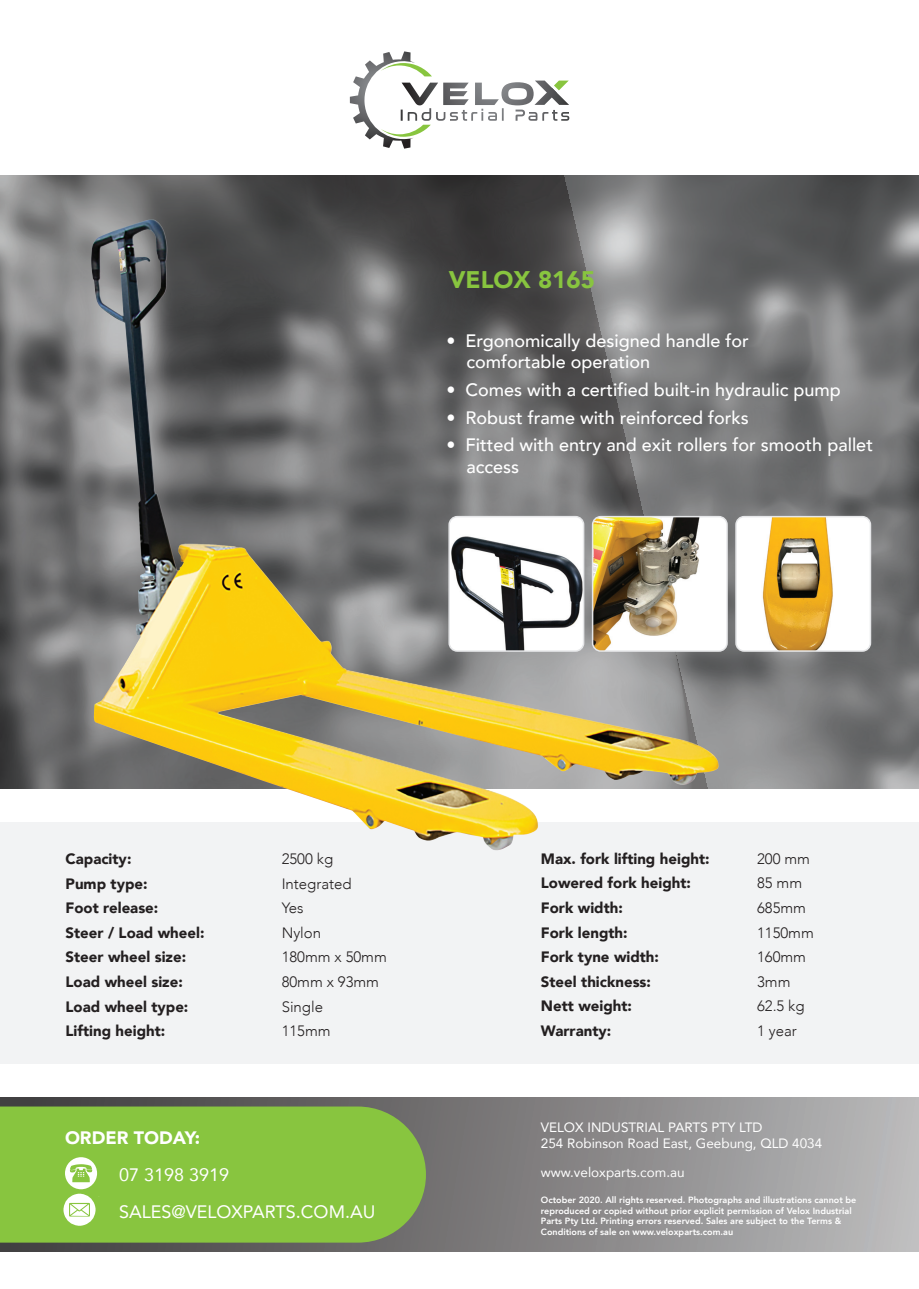
<style>
.page{position:relative;width:919px;height:1289px;background:#fff}
.page>*{position:absolute;margin:0;border:0;box-sizing:border-box;transform-origin:0 0}
.t1{font:900 24px "Avenir";color:#88c53f}
.t2{font:500 18px/21.6px "Avenir";color:#fff}
.t3{font:18px/36.6px "Avenir";color:#fff}
.t4{font:900 18px "Avenir";color:#fff}
.t5{font:900 15px "Avenir";color:#231f20}
.t6{font:300 15px "Avenir";color:#231f20}
.t7{font:13.5px/16.2px "Avenir";color:#fff}
.t8{font:800 9px/10.8px "Avenir";color:#fff}
</style>
<div class="page">
<svg style="left:0;top:175px;width:918px;height:613px;background:#6d6e6f"></svg>
<div style="left:0;top:822px;width:918px;height:241px;background:#f2f3f4"></div>
<img style="left:91px;top:220px;width:627px;height:630px">
<img style="left:592px;top:516px;width:135px;height:135px">
<div style="left:591px;top:516px;width:136px;height:135px;border:2px solid #e6e7e9;border-radius:8px"></div>
<img style="left:736px;top:516px;width:134px;height:135px">
<div style="left:735px;top:516px;width:136px;height:135px;border:2px solid #e6e7e9;border-radius:8px"></div>
<img style="left:449px;top:516px;width:134px;height:135px">
<div style="left:448px;top:516px;width:136px;height:135px;border:2px solid #e6e7e9;border-radius:8px"></div>
<svg style="left:350px;top:51px;width:219px;height:98px"></svg>
<div style="left:0;top:1097px;width:918px;height:154px;background:linear-gradient(to right,#3a3839,#b7b6b7)"></div>
<div style="left:0;top:1106px;width:426px;height:136px;background:#88c53f"></div>
<svg style="left:63px;top:1157px;width:37px;height:68px"></svg>
<h1 class="t1" style="left:448px;top:259px;width:148px">VELOX 8165</h1>
<h2 class="t2" style="left:466px;top:329px;width:284px;text-indent:-20px">• Ergonomically designed handle for comfortable operation</h2>
<h2 class="t2" style="left:446px;top:378px;width:396px">• Comes with a certified built-in hydraulic pump</h2>
<h2 class="t2" style="left:446px;top:405px;width:304px">• Robust frame with reinforced forks</h2>
<h2 class="t2" style="left:466px;top:433px;width:408px;text-indent:-20px">• Fitted with entry and exit rollers for smooth pallet access</h2>
<h3 class="t5" style="left:66px;top:845px;width:67px">Capacity:</h3>
<h3 class="t6" style="left:282px;top:849px;width:53px">2500 kg</h3>
<h3 class="t5" style="left:66px;top:870px;width:83px">Pump type:</h3>
<h3 class="t6" style="left:282px;top:874px;width:72px">Integrated</h3>
<h3 class="t5" style="left:66px;top:895px;width:94px">Foot release:</h3>
<h3 class="t6" style="left:282px;top:899px;width:23px">Yes</h3>
<h3 class="t5" style="left:66px;top:919px;width:140px">Steer / Load wheel:</h3>
<h3 class="t6" style="left:282px;top:923px;width:41px">Nylon</h3>
<h3 class="t5" style="left:66px;top:944px;width:122px">Steer wheel size:</h3>
<h3 class="t6" style="left:282px;top:948px;width:107px">180mm x 50mm</h3>
<h3 class="t5" style="left:66px;top:968px;width:119px">Load wheel size:</h3>
<h3 class="t6" style="left:282px;top:972px;width:99px">80mm x 93mm</h3>
<h3 class="t5" style="left:66px;top:993px;width:124px">Load wheel type:</h3>
<h3 class="t6" style="left:282px;top:997px;width:43px">Single</h3>
<h3 class="t5" style="left:66px;top:1018px;width:101px">Lifting height:</h3>
<h3 class="t6" style="left:282px;top:1022px;width:50px">115mm</h3>
<h2 class="t4" style="left:65px;top:1122px;width:136px">ORDER TODAY:</h2>
<h2 class="t3" style="left:119px;top:1155px;width:258px">07 3198 3919<br>SALES@VELOXPARTS.COM.AU</h2>
<h3 class="t5" style="left:541px;top:845px;width:170px">Max. fork lifting height:</h3>
<h3 class="t6" style="left:757px;top:849px;width:54px">200 mm</h3>
<h3 class="t5" style="left:541px;top:870px;width:151px">Lowered fork height:</h3>
<h3 class="t6" style="left:757px;top:874px;width:47px">85 mm</h3>
<h3 class="t5" style="left:541px;top:894px;width:83px">Fork width:</h3>
<h3 class="t6" style="left:757px;top:899px;width:50px">685mm</h3>
<h3 class="t5" style="left:541px;top:919px;width:88px">Fork length:</h3>
<h3 class="t6" style="left:757px;top:923px;width:58px">1150mm</h3>
<h3 class="t5" style="left:541px;top:944px;width:120px">Fork tyne width:</h3>
<h3 class="t6" style="left:757px;top:948px;width:50px">160mm</h3>
<h3 class="t5" style="left:541px;top:968px;width:112px">Steel thickness:</h3>
<h3 class="t6" style="left:757px;top:972px;width:35px">3mm</h3>
<h3 class="t5" style="left:541px;top:993px;width:93px">Nett weight:</h3>
<h3 class="t6" style="left:757px;top:997px;width:49px">62.5 kg</h3>
<h3 class="t5" style="left:541px;top:1017px;width:72px">Warranty:</h3>
<h3 class="t6" style="left:757px;top:1022px;width:41px">1 year</h3>
<h3 class="t7" style="left:541px;top:1118px;width:283px">VELOX INDUSTRIAL PARTS PTY LTD<br>254 Robinson Road East, Geebung, QLD 4034</h3>
<h3 class="t7" style="left:541px;top:1163px;width:145px">www.veloxparts.com.au</h3>
<p class="t8" style="left:541px;top:1194px;width:317px">October 2020. All rights reserved. Photographs and illustrations cannot be reproduced or copied without prior explicit permission of Velox Industrial Parts Pty Ltd. Printing errors reserved. Sales are subject to the Terms &amp; Conditions of sale on www.veloxparts.com.au</p>
</div>
